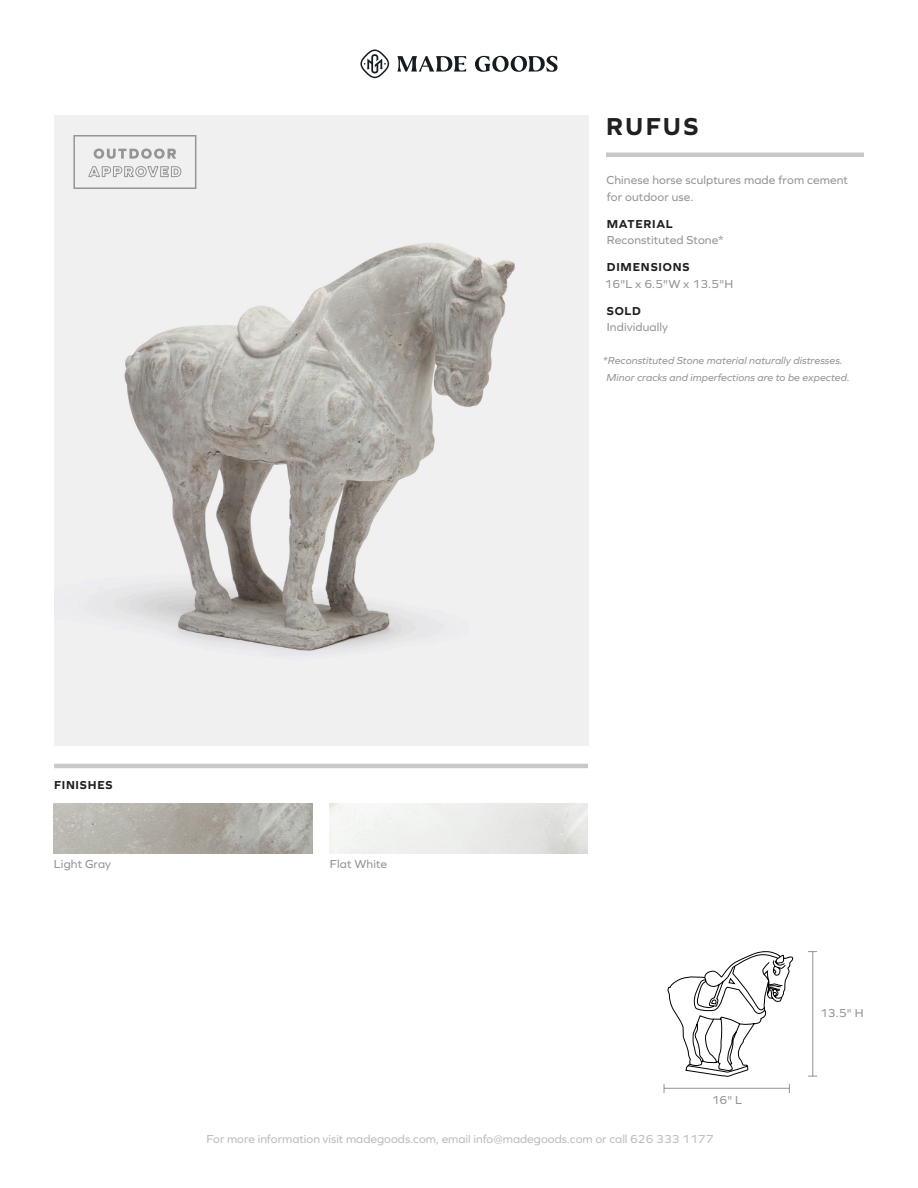
<style>
.page{position:relative;width:918px;height:1188px;background:#fff}
.page>*{position:absolute;margin:0;border:0;box-sizing:border-box;transform-origin:0 0}
.t1{font:700 25.5px "Graphie";letter-spacing:.095em;color:#231f20}
.t2{font:12px/16.5px "Graphie";letter-spacing:.01em;color:#939598}
.t3{font:12px "Graphie";color:#bcbdc0}
.t4{font:700 12px "Graphie";letter-spacing:.065em;color:#231f20}
.t5{font:italic 10.5px/16.5px "Graphie";letter-spacing:.005em;color:#939598}
</style>
<div class="page">
<hr style="left:606px;top:153px;width:258px;height:4px;background:#c7c8ca">
<svg style="left:397px;top:56px;width:161px;height:16px"></svg>
<svg style="left:360px;top:50px;width:29px;height:28px"></svg>
<hr style="left:54px;top:764px;width:534px;height:4px;background:#c7c8ca">
<img style="left:54px;top:803px;width:258px;height:51px">
<hr style="left:812px;top:952px;width:1px;height:124px;background:#939598">
<hr style="left:664px;top:1088px;width:125px;height:1px;background:#939598">
<img style="left:54px;top:116px;width:534px;height:629px">
<svg style="left:94px;top:149px;width:82px;height:10px"></svg>
<svg style="left:88px;top:165px;width:94px;height:13px"></svg>
<div style="left:73px;top:135px;width:123px;height:54px;border:2px solid #939598"></div>
<svg style="left:667px;top:951px;width:127px;height:126px"></svg>
<p class="t1" style="left:606px;top:111px;width:94px">RUFUS</p>
<p class="t2" style="left:607px;top:172px;width:243px">Chinese horse sculptures made from cement for outdoor use.</p>
<p class="t4" style="left:607px;top:217px;width:67px">MATERIAL</p>
<p class="t2" style="left:607px;top:232px;width:118px">Reconstituted Stone*</p>
<p class="t4" style="left:607px;top:260px;width:84px">DIMENSIONS</p>
<p class="t2" style="left:605px;top:275px;width:130px">16"L x 6.5"W x 13.5"H</p>
<p class="t4" style="left:607px;top:304px;width:35px">SOLD</p>
<p class="t2" style="left:607px;top:319px;width:63px">Individually</p>
<p class="t5" style="left:607px;top:352px;width:245px;text-indent:-4px">*Reconstituted Stone material naturally distresses.<br>Minor cracks and imperfections are to be expected.</p>
<p class="t4" style="left:54px;top:778px;width:60px">FINISHES</p>
<p class="t2" style="left:54px;top:855px;width:59px">Light Gray</p>
<p class="t2" style="left:330px;top:855px;width:59px">Flat White</p>
<p class="t2" style="left:712px;top:1091px;width:32px">16" L</p>
<p class="t3" style="left:207px;top:1132px;width:508px">For more information visit madegoods.com, email info@madegoods.com or call 626 333 1177</p>
<p class="t2" style="left:820px;top:1005px;width:45px">13.5" H</p>
</div>
